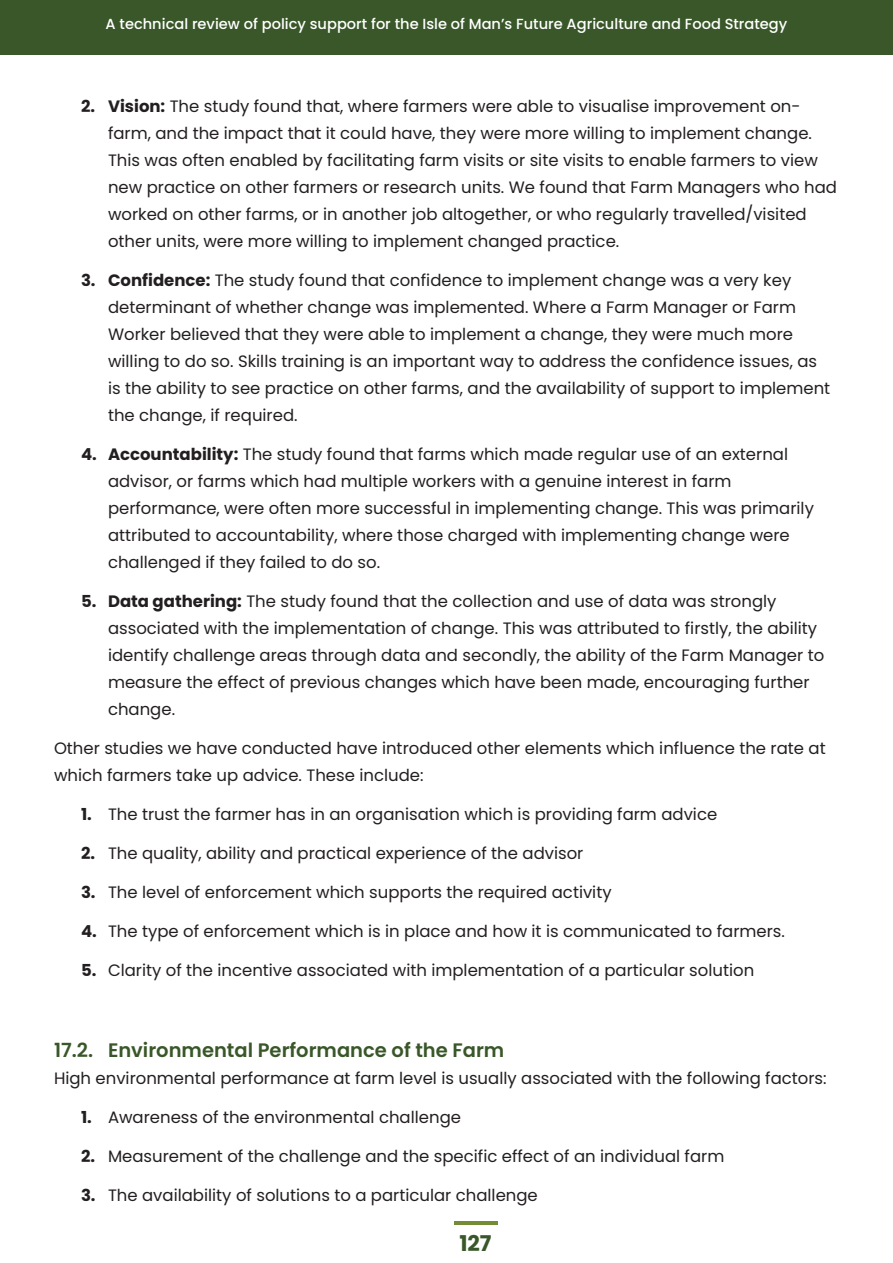
<style>
.page{position:relative;width:893px;height:1263px;background:#fff}
.page>*{position:absolute;margin:0;border:0;box-sizing:border-box;transform-origin:0 0}
.t1{font:700 21.75px "Poppins";color:#395728}
.t2{font:600 19.5px "Poppins";color:#395728}
.t3{font:16.5px/27px "Poppins";color:#231f20}
.t4{font:500 14.55px "Poppins";color:#fff}
.s1{font-weight:700}
</style>
<div class="page">
<div style="left:0;top:0;width:893px;height:54px;background:#395728"></div>
<hr style="left:454px;top:1221px;width:43px;height:3px;background:#758c37">
<p class="t4" style="left:106px;top:16px;width:683px">A technical review of policy support for the Isle of Man’s Future Agriculture and Food Strategy</p>
<p class="t3" style="left:108px;top:93px;width:730px;text-indent:-27px"><span class="s1">2. Vision:</span> The study found that, where farmers were able to visualise improvement on&shy;farm, and the impact that it could have, they were more willing to implement change.<br>This was often enabled by facilitating farm visits or site visits to enable farmers to view new practice on other farmers or research units. We found that Farm Managers who had worked on other farms, or in another job altogether, or who regularly travelled/visited other units, were more willing to implement changed practice.</p>
<p class="t3" style="left:108px;top:267px;width:724px;text-indent:-27px"><span class="s1">3. Confidence:</span> The study found that confidence to implement change was a very key determinant of whether change was implemented. Where a Farm Manager or Farm Worker believed that they were able to implement a change, they were much more willing to do so. Skills training is an important way to address the confidence issues, as is the ability to see practice on other farms, and the availability of support to implement the change, if required.</p>
<p class="t3" style="left:108px;top:441px;width:707px;text-indent:-27px"><span class="s1">4. Accountability:</span> The study found that farms which made regular use of an external advisor, or farms which had multiple workers with a genuine interest in farm performance, were often more successful in implementing change. This was primarily attributed to accountability, where those charged with implementing change were challenged if they failed to do so.</p>
<p class="t3" style="left:108px;top:588px;width:718px;text-indent:-27px"><span class="s1">5. Data gathering:</span> The study found that the collection and use of data was strongly associated with the implementation of change. This was attributed to firstly, the ability identify challenge areas through data and secondly, the ability of the Farm Manager to measure the effect of previous changes which have been made, encouraging further change.</p>
<p class="t3" style="left:54px;top:735px;width:773px">Other studies we have conducted have introduced other elements which influence the rate at which farmers take up advice. These include:</p>
<p class="t3" style="left:81px;top:801px;width:638px"><span class="s1">1.</span> The trust the farmer has in an organisation which is providing farm advice</p>
<p class="t3" style="left:81px;top:840px;width:504px"><span class="s1">2.</span> The quality, ability and practical experience of the advisor</p>
<p class="t3" style="left:81px;top:879px;width:532px"><span class="s1">3.</span> The level of enforcement which supports the required activity</p>
<p class="t3" style="left:81px;top:918px;width:705px"><span class="s1">4.</span> The type of enforcement which is in place and how it is communicated to farmers.</p>
<p class="t3" style="left:81px;top:957px;width:675px"><span class="s1">5.</span> Clarity of the incentive associated with implementation of a particular solution</p>
<p class="t2" style="left:54px;top:1039px;width:452px">17.2. Environmental Performance of the Farm</p>
<p class="t3" style="left:54px;top:1065px;width:774px">High environmental performance at farm level is usually associated with the following factors:</p>
<p class="t3" style="left:81px;top:1104px;width:382px"><span class="s1">1.</span> Awareness of the environmental challenge</p>
<p class="t3" style="left:81px;top:1143px;width:645px"><span class="s1">2.</span> Measurement of the challenge and the specific effect of an individual farm</p>
<p class="t3" style="left:81px;top:1182px;width:458px"><span class="s1">3.</span> The availability of solutions to a particular challenge</p>
<h1 class="t1" style="left:459px;top:1231px;width:34px">127</h1>
</div>
